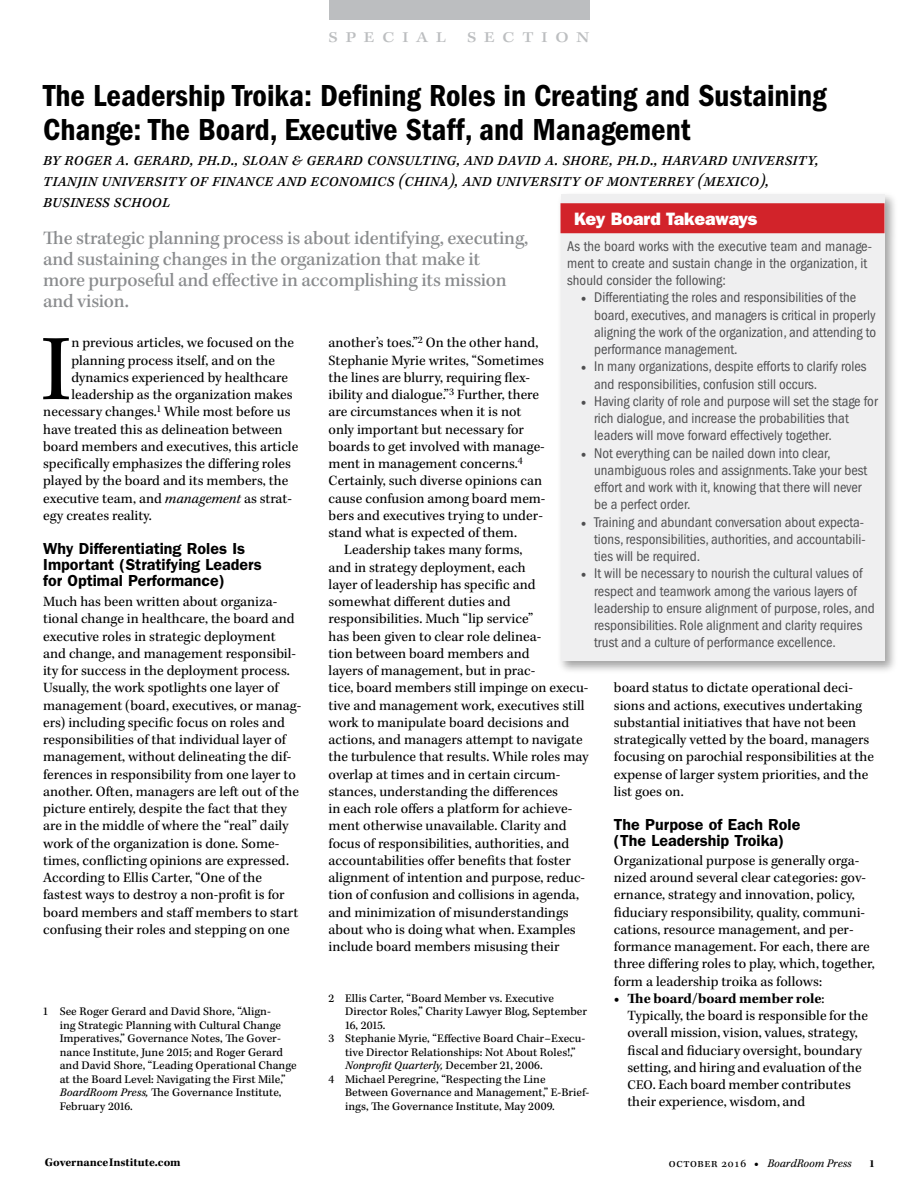
<style>
.page{position:relative;width:918px;height:1188px;background:#fff}
.page>*{position:absolute;margin:0;border:0;box-sizing:border-box;transform-origin:0 0}
.firstParagraph{font:96.15px "Kepler Std";color:#000}
.t1{font:31.5px/34.5px "ITC Franklin Gothic Std Dm Cd";color:#000}
.Subhead{font:500 19.5px/21px "Kepler Std";letter-spacing:-.015em;color:#8a8c8e}
.Byline{font:italic 18px/21px "Kepler Std";letter-spacing:.01em;color:#000}
.sidebar-title{font:18px "ITC Franklin Gothic Std Hvy";letter-spacing:-.015em;color:#fff}
.t2{font:600 16.05px/15.8px "ITC Franklin Gothic Std";color:#000}
.t3{font:15px "Kepler Std Medium Ext Capt";letter-spacing:.515em;color:#bcbec0}
.body{font:14.55px/17.2px "Kepler Std";color:#000}
.body-no-indent{font:14.55px/17.2px "Kepler Std";color:#000}
.no-indent{font:condensed 14.55px/17.2px "ITC Franklin Gothic Std";color:#4f4f51}
.firstParagraph-2{font:14.55px "Kepler Std";color:#000}
.Footnote{font:12px/13.5px "Kepler Std Capt";color:#000}
.t4{font:italic 12px "Kepler Std";color:#000}
.body-2{font:700 12px "Kepler Std";color:#000}
.body-3{font:700 10.95px "Kepler Std";color:#000}
.s1{font-family:"Minion Pro";font-weight:700;font-stretch:normal}
.s2{font-family:"Kepler Std It Capt"}
.s3{font-style:italic}
.s4{font-family:"Minion Pro";font-weight:700}
.s5{font-weight:700}
.s6{font-size:13.65px}
.s7{font-style:normal}
.s8{font-weight:900;font-style:normal}
</style>
<div class="page">
<div style="left:329px;top:0;width:260px;height:19px;background:#bcbec0"></div>
<div style="left:557px;top:191px;width:341px;height:483px;background:#000;opacity:.36"></div>
<div style="left:561px;top:194px;width:324px;height:467px;background:#efeff0"></div>
<div style="left:561px;top:203px;width:324px;height:30px;background:#d2232a"></div>
<p class="t3" style="left:329px;top:28px;width:119px">SPECIAL</p>
<p class="t3" style="left:467px;top:28px;width:124px">SECTION</p>
<h1 class="t1" style="left:43px;top:78px;width:785px">The Leadership Troika: Defining Roles in Creating and Sustaining<br>Change: The Board, Executive Staff, and Management</h1>
<p class="Byline" style="left:43px;top:149px;width:777px">By Roger A. Gerard, Ph.D., Sloan &amp; Gerard Consulting, and David A. Shore, Ph.D., Harvard University,<br>Tianjin University of Finance and Economics (China), and University of Monterrey (Mexico),<br>Business School</p>
<p class="Subhead" style="left:43px;top:228px;width:487px">The strategic planning process is about identifying, executing, and sustaining changes in the organization that make it<br>more purposeful and effective in accomplishing its mission and vision.</p>
<p class="firstParagraph" style="left:41px;top:315px;width:32px">I</p>
<p class="firstParagraph-2" style="left:71px;top:335px;width:224px">n previous articles, we focused on the</p>
<p class="sidebar-title" style="left:574px;top:208px;width:185px">Key Board Takeaways</p>
<p class="no-indent" style="left:567px;top:237px;width:306px">As the board works with the executive team and manage&shy;ment to create and sustain change in the organization, it should consider the following:</p>
<p class="no-indent" style="left:594px;top:289px;width:283px;text-indent:-14px"><span class="s1">•</span> Differentiating the roles and responsibilities of the board, executives, and managers is critical in properly aligning the work of the organization, and attending to performance management.</p>
<p class="no-indent" style="left:594px;top:358px;width:274px;text-indent:-14px"><span class="s1">•</span> In many organizations, despite efforts to clarify roles and responsibilities, confusion still occurs.</p>
<p class="no-indent" style="left:594px;top:392px;width:285px;text-indent:-14px"><span class="s1">•</span> Having clarity of role and purpose will set the stage for rich dialogue, and increase the probabilities that leaders will move forward effectively together.</p>
<p class="no-indent" style="left:594px;top:444px;width:274px;text-indent:-14px"><span class="s1">•</span> Not everything can be nailed down into clear, unambiguous roles and assignments. Take your best effort and work with it, knowing that there will never be a perfect order.</p>
<p class="no-indent" style="left:594px;top:513px;width:273px;text-align:justify;text-indent:-14px"><span class="s1">•</span> Training and abundant conversation about expecta&shy;tions, responsibilities, authorities, and accountabili&shy;ties will be required.</p>
<p class="no-indent" style="left:594px;top:565px;width:282px;text-indent:-14px"><span class="s1">•</span> It will be necessary to nourish the cultural values of respect and teamwork among the various layers of leadership to ensure alignment of purpose, roles, and responsibilities. Role alignment and clarity requires trust and a culture of performance excellence.</p>
<p class="body" style="left:329px;top:335px;width:218px">another’s toes.”<sup>2</sup> On the other hand, Stephanie Myrie writes, “Sometimes the lines are blurry, requiring flex&shy;ibility and dialogue.”<sup>3</sup> Further, there are circumstances when it is not only important but necessary for boards to get involved with manage&shy;ment in management concerns.<sup>4<br></sup>Certainly, such diverse opinions can cause confusion among board mem&shy;bers and executives trying to under&shy;stand what is expected of them.</p>
<p class="body" style="left:329px;top:542px;width:262px;text-indent:16px">Leadership takes many forms,<br>and in strategy deployment, each<br>layer of leadership has specific and somewhat different duties and responsibilities. Much “lip service”<br>has been given to clear role delinea-<br>tion between board members and<br>layers of management, but in prac-<br>tice, board members still impinge on execu&shy;tive and management work, executives still work to manipulate board decisions and actions, and managers attempt to navigate the turbulence that results. While roles may overlap at times and in certain circum&shy;stances, understanding the differences<br>in each role offers a platform for achieve&shy;ment otherwise unavailable. Clarity and focus of responsibilities, authorities, and accountabilities offer benefits that foster alignment of intention and purpose, reduc&shy;tion of confusion and collisions in agenda, and minimization of misunderstandings about who is doing what when. Examples include board members misusing their</p>
<p class="Footnote" style="left:345px;top:992px;width:244px;text-indent:-17px">2 Ellis Carter, “Board Member vs. Executive<br>Director Roles,” Charity Lawyer Blog, September<br>16, 2015.</p>
<p class="Footnote" style="left:345px;top:1032px;width:242px;text-indent:-17px">3 Stephanie Myrie, “Effective Board Chair–Execu&shy;tive Director Relationships: Not About Roles!,”<br><span class="s2">Nonprofit Quarterly,</span> December 21, 2006.</p>
<p class="Footnote" style="left:345px;top:1073px;width:246px;text-indent:-17px">4 Michael Peregrine, “Respecting the Line<br>Between Governance and Management,” E-Brief&shy;ings, The Governance Institute, May 2009.</p>
<p class="firstParagraph-2" style="left:71px;top:352px;width:205px">planning process itself, and on the</p>
<p class="firstParagraph-2" style="left:71px;top:369px;width:218px">dynamics experienced by healthcare</p>
<p class="firstParagraph-2" style="left:71px;top:386px;width:223px">leadership as the organization makes</p>
<p class="firstParagraph-2" style="left:43px;top:404px;width:249px">necessary changes.<sup>1</sup> While most before us</p>
<p class="firstParagraph-2" style="left:43px;top:421px;width:241px">have treated this as delineation between</p>
<p class="firstParagraph-2" style="left:43px;top:438px;width:257px">board members and executives, this article</p>
<p class="firstParagraph-2" style="left:43px;top:455px;width:249px">specifically emphasizes the differing roles</p>
<p class="firstParagraph-2" style="left:43px;top:473px;width:247px">played by the board and its members, the</p>
<p class="firstParagraph-2" style="left:43px;top:490px;width:250px">executive team, and <span class="s3">management</span> as strat-</p>
<p class="firstParagraph-2" style="left:43px;top:507px;width:110px">egy creates reality.</p>
<h2 class="t2" style="left:43px;top:541px;width:220px">Why Differentiating Roles Is<br>Important (Stratifying Leaders for Optimal Performance)</h2>
<p class="body-no-indent" style="left:43px;top:593px;width:260px">Much has been written about organiza&shy;tional change in healthcare, the board and executive roles in strategic deployment and change, and management responsibil&shy;ity for success in the deployment process.<br>Usually, the work spotlights one layer of management (board, executives, or manag&shy;ers) including specific focus on roles and responsibilities of that individual layer of management, without delineating the dif&shy;ferences in responsibility from one layer to another. Often, managers are left out of the picture entirely, despite the fact that they are in the middle of where the “real” daily work of the organization is done. Some&shy;times, conflicting opinions are expressed.<br>According to Ellis Carter, “One of the fastest ways to destroy a non-profit is for board members and staff members to start confusing their roles and stepping on one</p>
<p class="body" style="left:614px;top:680px;width:262px">board status to dictate operational deci&shy;sions and actions, executives undertaking substantial initiatives that have not been strategically vetted by the board, managers focusing on parochial responsibilities at the expense of larger system priorities, and the list goes on.</p>
<h2 class="t2" style="left:614px;top:817px;width:188px">The Purpose of Each Role (The Leadership Troika)</h2>
<p class="body-no-indent" style="left:614px;top:852px;width:262px">Organizational purpose is generally orga&shy;nized around several clear categories: gov&shy;ernance, strategy and innovation, policy, fiduciary responsibility, quality, communi&shy;cations, resource management, and per&shy;formance management. For each, there are three differing roles to play, which, together, form a leadership troika as follows:</p>
<p class="body" style="left:627px;top:990px;width:242px;text-indent:-13px"><span class="s4">•</span> <span class="s5">The board/board member role</span>:<br>Typically, the board is responsible for the overall mission, vision, values, strategy, fiscal and fiduciary oversight, boundary setting, and hiring and evaluation of the <span class="s6">CEO</span>. Each board member contributes their experience, wisdom, and</p>
<p class="Footnote" style="left:60px;top:1005px;width:239px;text-indent:-17px">1 See Roger Gerard and David Shore, “Align-<br>ing Strategic Planning with Cultural Change Imperatives,” Governance Notes, The Gover&shy;nance Institute, June 2015; and Roger Gerard and David Shore, “Leading Operational Change at the Board Level: Navigating the First Mile,” <span class="s2">BoardRoom Press,</span> The Governance Institute, February 2016.</p>
<p class="body-2" style="left:45px;top:1156px;width:138px">GovernanceInstitute.com</p>
<p class="t4" style="left:669px;top:1156px;width:184px"><span class="s7">october 2016</span> <span class="s8">•</span> BoardRoom Press</p>
<p class="body-3" style="left:869px;top:1157px;width:7px">1</p>
</div>
